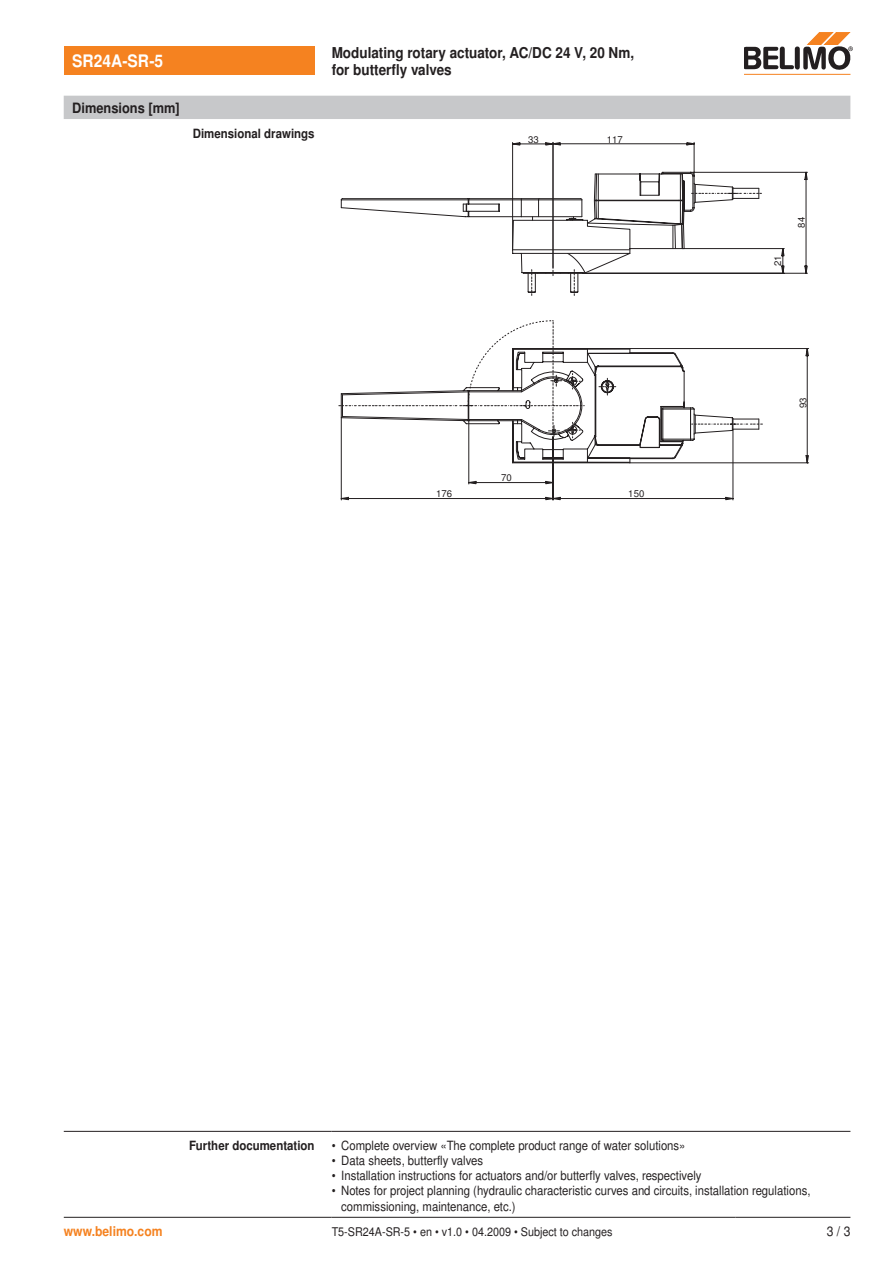
<style>
.page{position:relative;width:893px;height:1263px;background:#fff}
.page>*{position:absolute;margin:0;border:0;box-sizing:border-box;transform-origin:0 0}
.Überschrift_2_invers{font:700 17.25px "Nimbus Sans BEL";color:#fff;scale:.9 1}
.Überschrift_2{font:700 15px "Nimbus Sans BEL";color:#231f20;scale:.9 1}
.Überschrift_Kapitel{font:700 14.25px "Nimbus Sans BEL";color:#231f20;scale:.9 1}
.www_links{font:700 13.5px "Nimbus Sans BEL";color:#f58220;scale:.9 1}
.Zahl_Seite_rechts{font:13.5px "Nimbus Sans BEL";color:#231f20;scale:.9 1}
.Aufzählung_8_5__2_25{font:12.75px/15.3px "Nimbus Sans BEL";color:#231f20;scale:.89 1}
.Marginalien{font:700 12.75px "Nimbus Sans BEL";color:#231f20;scale:.9 1}
.Lauftext_8{font:12px "Nimbus Sans BEL";color:#231f20;scale:.9 1}
.t1{font:9.6px "Nimbus Sans BEL";color:#231f20}
</style>
<div class="page">
<div style="left:64px;top:47px;width:251px;height:28px;background:#f58220"></div>
<hr style="left:744px;top:74px;width:106px;height:1px;background:#f58220">
<svg style="left:744px;top:33px;width:109px;height:37px"></svg>
<hr style="left:64px;top:1217px;width:268px;height:1px;background:#231f20">
<hr style="left:332px;top:1217px;width:404px;height:1px;background:#231f20">
<hr style="left:736px;top:1217px;width:114px;height:1px;background:#231f20">
<div style="left:64px;top:96px;width:786px;height:23px;background:#c7c8ca"></div>
<svg style="left:340px;top:142px;width:468px;height:154px"></svg>
<svg style="left:338px;top:320px;width:471px;height:180px"></svg>
<hr style="left:64px;top:1131px;width:268px;height:1px;background:#231f20">
<hr style="left:332px;top:1131px;width:518px;height:1px;background:#231f20">
<p class="Überschrift_2_invers" style="left:72px;top:51px;width:102px">SR24A-SR-5</p>
<p class="Überschrift_2" style="left:332px;top:44px;width:338px">Modulating rotary actuator, AC/DC 24 V, 20 Nm,</p>
<p class="Überschrift_2" style="left:332px;top:60px;width:135px">for butterfly valves</p>
<p class="Überschrift_Kapitel" style="left:72px;top:99px;width:121px">Dimensions [mm]</p>
<p class="Marginalien" style="left:193px;top:126px;width:137px">Dimensional drawings</p>
<p class="t1" style="left:528px;top:133px;width:12px">33</p>
<p class="t1" style="left:607px;top:133px;width:18px">117</p>
<p class="t1" style="left:528px;top:139px;width:12px">33</p>
<p class="t1" style="left:607px;top:139px;width:18px">117</p>
<p class="t1" style="left:436px;top:481px;width:18px">176</p>
<p class="t1" style="left:436px;top:487px;width:18px">176</p>
<p class="t1" style="left:501px;top:465px;width:12px">70</p>
<p class="t1" style="left:501px;top:471px;width:12px">70</p>
<p class="t1" style="left:628px;top:482px;width:18px">150</p>
<p class="t1" style="left:628px;top:488px;width:18px">150</p>
<p class="t1" style="left:771px;top:266px;width:12px;rotate:-90deg">21</p>
<p class="t1" style="left:771px;top:272px;width:12px;rotate:-90deg">21</p>
<p class="t1" style="left:795px;top:228px;width:12px;rotate:-90deg">84</p>
<p class="t1" style="left:795px;top:234px;width:12px;rotate:-90deg">84</p>
<p class="t1" style="left:797px;top:402px;width:12px;rotate:-90deg">93</p>
<p class="t1" style="left:797px;top:408px;width:12px;rotate:-90deg">93</p>
<p class="Marginalien" style="left:189px;top:1138px;width:141px">Further documentation</p>
<p class="Aufzählung_8_5__2_25" style="left:332px;top:1138px;width:399px">• Complete overview «The complete product range of water solutions»</p>
<p class="Aufzählung_8_5__2_25" style="left:332px;top:1153px;width:172px">• Data sheets, butterfly valves</p>
<p class="Aufzählung_8_5__2_25" style="left:332px;top:1168px;width:417px">• Installation instructions for actuators and/or butterfly valves, respectively</p>
<p class="Aufzählung_8_5__2_25" style="left:341px;top:1183px;width:529px;text-indent:-10px">• Notes for project planning (hydraulic characteristic curves and circuits, installation regulations, commissioning, maintenance, etc.)</p>
<p class="www_links" style="left:64px;top:1223px;width:111px">www.belimo.com</p>
<p class="Lauftext_8" style="left:332px;top:1224px;width:314px">T5-SR24A-SR-5 • en • v1.0 • 04.2009 • Subject to changes</p>
<p class="Zahl_Seite_rechts" style="left:837px;top:1223px;width:17px">/ 3</p>
</div>
